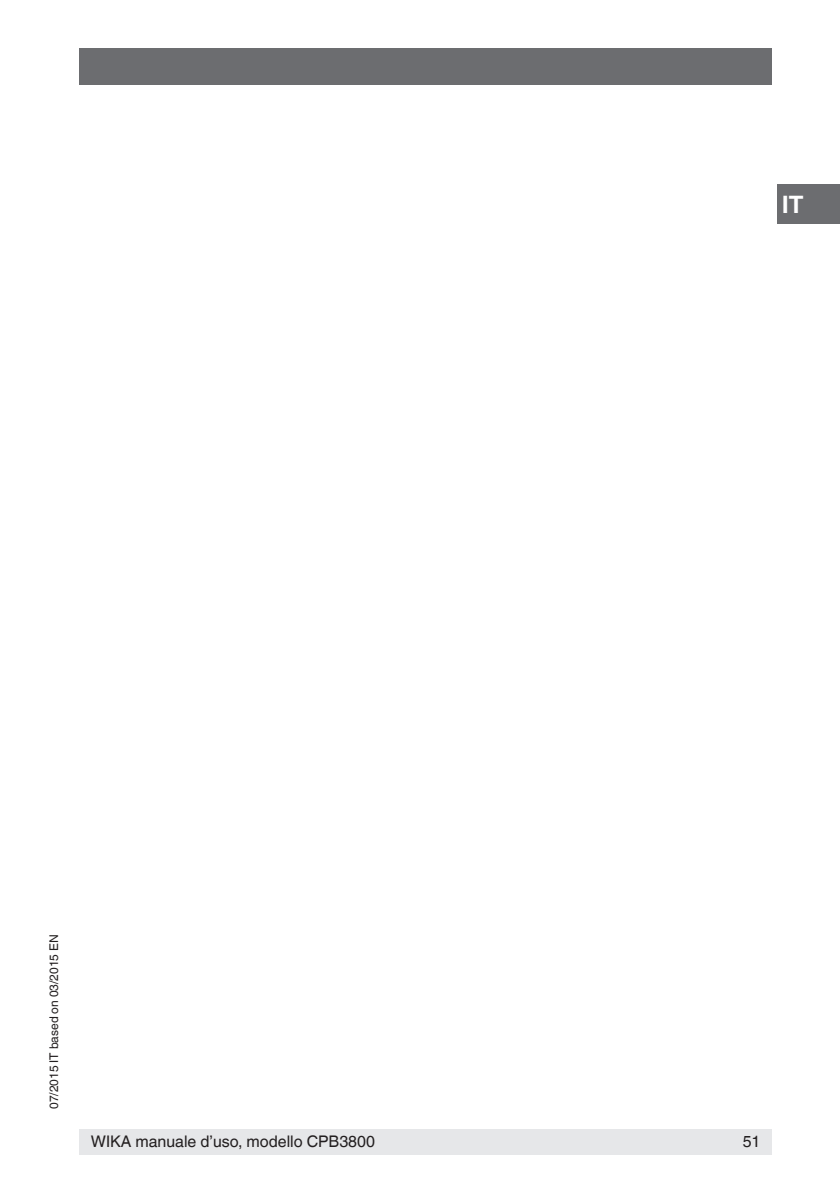
<style>
.page{position:relative;width:840px;height:1191px;background:#fff}
.page>*{position:absolute;margin:0;border:0;box-sizing:border-box;transform-origin:0 0}
.t1{font:700 24px "Helvetica World";color:#fff}
.t2{font:16px "Helvetica World";color:#231f20}
.t3{font:12px "Helvetica World";color:#231f20}
</style>
<div class="page">
<div style="left:79px;top:1128px;width:692px;height:26px;background:#e6e7e9"></div>
<div style="left:79px;top:48px;width:692px;height:37px;background:#6c6d70"></div>
<div style="left:777px;top:185px;width:62px;height:39px;background:#6c6d70"></div>
<h1 class="t1" style="left:781px;top:191px;width:23px">IT</h1>
<p class="t3" style="left:47px;top:1109px;width:176px;rotate:-90deg">07/2015 IT based on 03/2015 EN</p>
<p class="t2" style="left:91px;top:1132px;width:285px">WIKA manuale d’uso, modello CPB3800</p>
<p class="t2" style="left:742px;top:1132px;width:19px">51</p>
</div>
